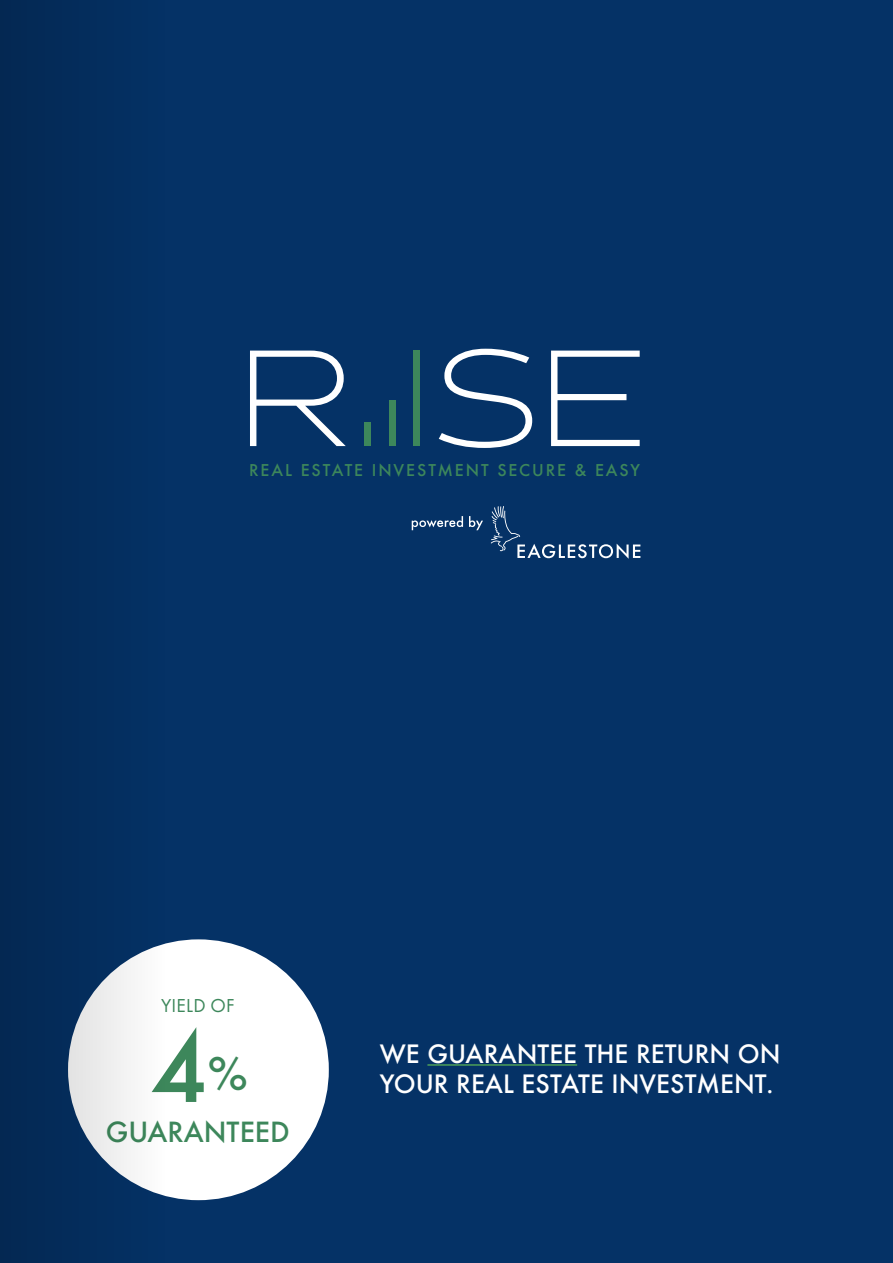
<style>
.page{position:relative;width:893px;height:1263px;background:#053266}
.page>*{position:absolute;margin:0;border:0;box-sizing:border-box;transform-origin:0 0}
.t1{font:500 92.4px "Futura";color:#3d875b}
.t2{font:500 27px "Futura";color:#3d875b}
.t3{font:500 24.6px/30.2px "Futura";color:#fff}
.t4{font:19.5px "Futura PT";letter-spacing:.01em;color:#3d875b}
.t5{font:500 15.75px "Futura";letter-spacing:.12em;color:#3d875b}
.s1{font-size:43.8px}
</style>
<div class="page">
<hr style="left:427px;top:1064px;width:150px;height:2px;background:#3d875b">
<svg style="left:250px;top:351px;width:96px;height:95px"></svg>
<div style="left:413px;top:351px;width:7px;height:95px;background:#3d875b"></div>
<div style="left:389px;top:401px;width:6px;height:45px;background:#3d875b"></div>
<div style="left:364px;top:422px;width:7px;height:24px;background:#3d875b"></div>
<svg style="left:439px;top:349px;width:93px;height:99px"></svg>
<svg style="left:551px;top:351px;width:89px;height:95px"></svg>
<svg style="left:491px;top:506px;width:149px;height:53px"></svg>
<svg style="left:469px;top:516px;width:14px;height:14px"></svg>
<svg style="left:412px;top:516px;width:51px;height:14px"></svg>
<div style="left:68px;top:939px;width:261px;height:261px;background:#fff;border-radius:50%"></div>
<svg style="left:0;top:0;width:167px;height:1263px;fill:#042d5c"></svg>
<p class="t5" style="left:249px;top:459px;width:392px">REAL ESTATE INVESTMENT SECURE &amp; EASY</p>
<p class="t4" style="left:161px;top:994px;width:75px">YIELD OF</p>
<h1 class="t1" style="left:151px;top:1004px;width:99px">4<span class="s1">%</span></h1>
<p class="t2" style="left:106px;top:1114px;width:185px">GUARANTEED</p>
<p class="t3" style="left:380px;top:1038px;width:402px">WE GUARANTEE THE RETURN ON<br>YOUR REAL ESTATE INVESTMENT.</p>
</div>
